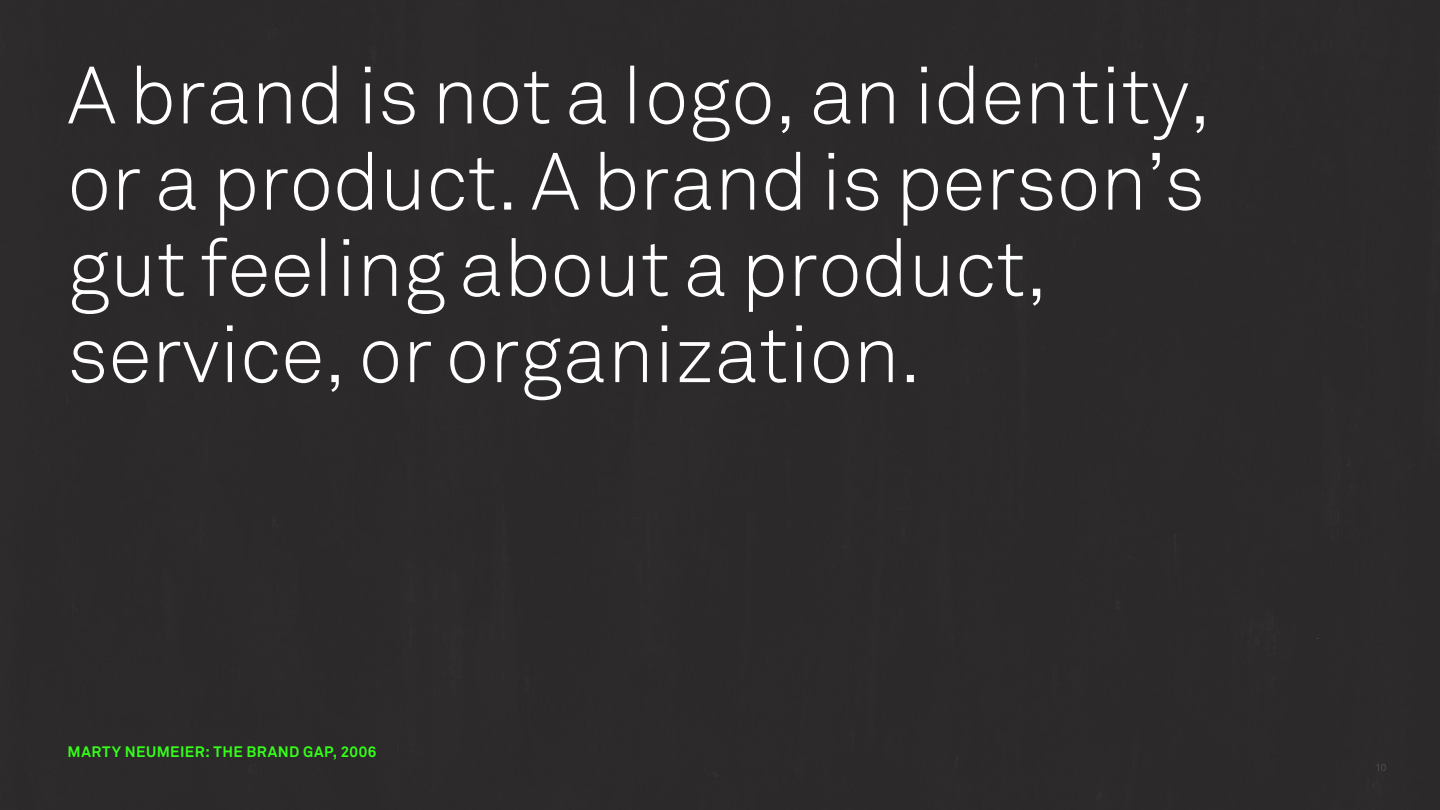
<style>
.page{position:relative;width:1440px;height:810px;background:#2c2a2b}
.page>*{position:absolute;margin:0;border:0;box-sizing:border-box;transform-origin:0 0}
.t1{font:80px/86.2px "Akkurat Std Light SY";color:#fff}
.Attribution{font:15px "Akkurat Std Bold SY";letter-spacing:.035em;color:#35ff18}
.t2{font:10px "Akkurat Std Light SY";color:#636366}
</style>
<div class="page">
<h2 class="t1" style="left:68px;top:52px;width:1145px">A brand is not a logo, an identity, or a product. A brand is person’s gut feeling about a product, service, or organization.</h2>
<p class="Attribution" style="left:68px;top:742px;width:310px">MARTY NEUMEIER: THE BRAND GAP, 2006</p>
<p class="t2" style="left:1376px;top:761px;width:12px">10</p>
</div>
